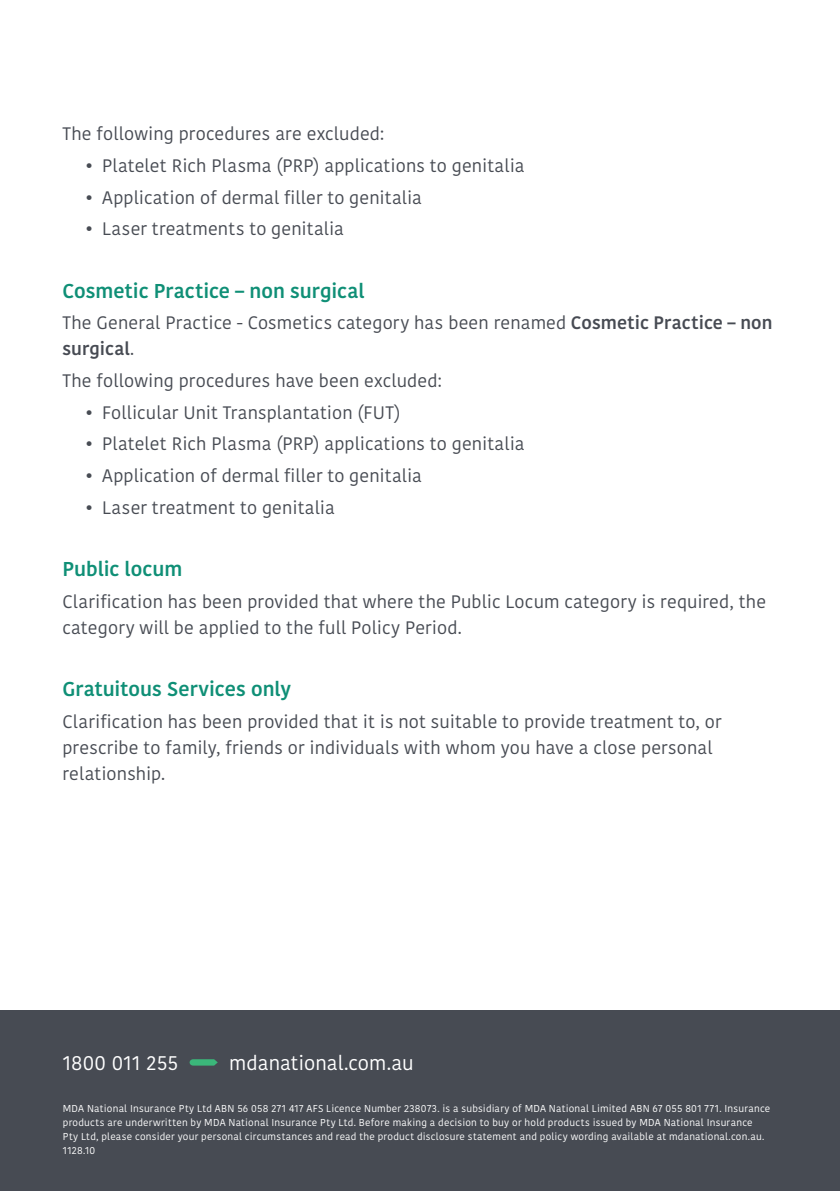
<style>
.page{position:relative;width:840px;height:1191px;background:#fff}
.page>*{position:absolute;margin:0;border:0;box-sizing:border-box;transform-origin:0 0}
.t1{font:500 20px "Kohinoor";color:#0f8f76}
.t2{font:20px "Kohinoor Bangla";color:#fff}
.t3{font:18px/26px "Kohinoor";letter-spacing:.01em;color:#474b53}
.t4{font:10px/14px "Kohinoor Bangla";letter-spacing:.02em;color:#fff}
.s1{font-weight:500}
</style>
<div class="page">
<div style="left:0;top:1010px;width:839px;height:181px;background:#474b53"></div>
<svg style="left:189px;top:1059px;width:29px;height:6px"></svg>
<p class="t3" style="left:62px;top:121px;width:323px">The following procedures are excluded:</p>
<p class="t3" style="left:85px;top:153px;width:440px">• Platelet Rich Plasma (PRP) applications to genitalia</p>
<p class="t3" style="left:85px;top:185px;width:338px">• Application of dermal filler to genitalia</p>
<p class="t3" style="left:85px;top:216px;width:260px">• Laser treatments to genitalia</p>
<p class="t1" style="left:62px;top:278px;width:303px">Cosmetic Practice – non surgical</p>
<p class="t3" style="left:62px;top:310px;width:711px">The General Practice - Cosmetics category has been renamed <span class="s1">Cosmetic Practice – non surgical</span>.</p>
<p class="t3" style="left:62px;top:368px;width:380px">The following procedures have been excluded:</p>
<p class="t3" style="left:85px;top:400px;width:317px">• Follicular Unit Transplantation (FUT)</p>
<p class="t3" style="left:85px;top:431px;width:440px">• Platelet Rich Plasma (PRP) applications to genitalia</p>
<p class="t3" style="left:85px;top:463px;width:338px">• Application of dermal filler to genitalia</p>
<p class="t3" style="left:85px;top:495px;width:251px">• Laser treatment to genitalia</p>
<p class="t1" style="left:62px;top:556px;width:121px">Public locum</p>
<p class="t3" style="left:62px;top:589px;width:704px">Clarification has been provided that where the Public Locum category is required, the category will be applied to the full Policy Period.</p>
<p class="t1" style="left:62px;top:676px;width:230px">Gratuitous Services only</p>
<p class="t3" style="left:62px;top:709px;width:660px">Clarification has been provided that it is not suitable to provide treatment to, or prescribe to family, friends or individuals with whom you have a close personal relationship.</p>
<p class="t2" style="left:63px;top:1047px;width:117px">1800 011 255</p>
<p class="t2" style="left:229px;top:1047px;width:186px">mdanational.com.au</p>
<p class="t4" style="left:63px;top:1100px;width:708px">MDA National Insurance Pty Ltd ABN 56 058 271 417 AFS Licence Number 238073. is a subsidiary of MDA National Limited ABN 67 055 801 771. Insurance products are underwritten by MDA National Insurance Pty Ltd. Before making a decision to buy or hold products issued by MDA National Insurance Pty Ltd, please consider your personal circumstances and read the product disclosure statement and policy wording available at mdanational.con.au.<br>1128.10</p>
</div>
